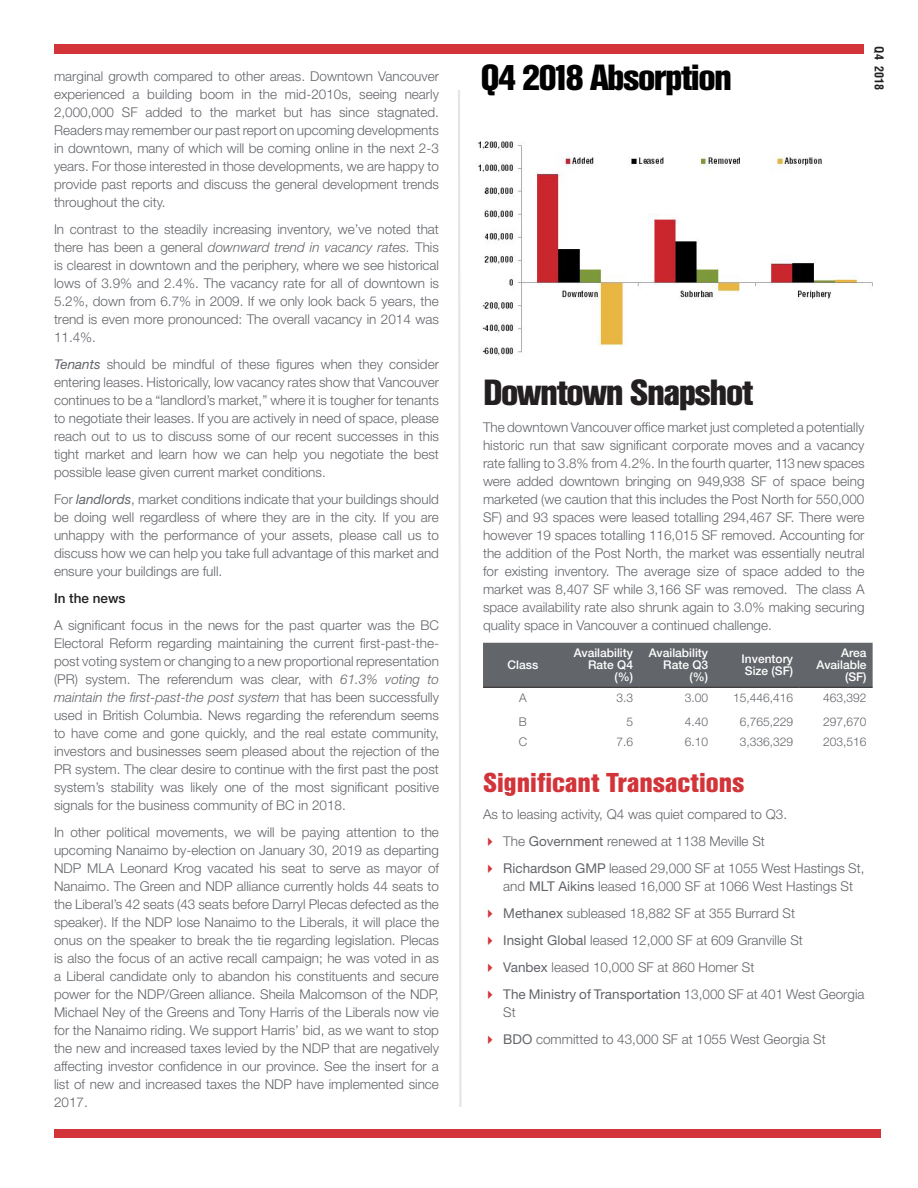
<style>
.page{position:relative;width:918px;height:1188px;background:#fff}
.page>*{position:absolute;margin:0;border:0;box-sizing:border-box;transform-origin:0 0}
.Helvetica_24pt_Light{font:700 36px "Helvetica Con BQ";letter-spacing:-.04em;color:#000}
.Helvetica_24pt_Light-2{font:700 36px "Helvetica Con BQ";letter-spacing:-.04em;color:#231f20}
.Helvetica_18pt_Light{font:700 27px "Helvetica Con BQ";color:#d23439}
._10pt_Triangle_Bulle{font:300 13.5px/18px "Helvetica Neue LT Std";color:#62656a;text-align:justify}
.Helvetica_10pt_Light{font:300 13.5px/18px "Helvetica Neue LT Std";color:#62656a;text-align:justify}
.t1{font:13.5px/18px "Helvetica Neue LT Std";color:#62656a}
._10pt_Triangle_Bulle-2{font:500 13.5px "Helvetica Neue LT Std";color:#231f20}
.Helvetica_Tables_8pt{font:500 12px/12px "Helvetica Neue LT Std";color:#fff;text-align:right}
.Helvetica_Tables_8pt-2{font:300 12px "Helvetica Neue LT Std";color:#62656a}
.t2{font:700 condensed 12px "Helvetica";letter-spacing:.01em;color:#231f20}
.s1{font-style:italic}
.s2{font-weight:400;font-style:italic}
.s3{font-weight:400}
.s4{font-weight:300}
</style>
<div class="page">
<div style="left:54px;top:44px;width:810px;height:9px;background:#d23439"></div>
<div style="left:54px;top:1129px;width:827px;height:9px;background:#d23439"></div>
<svg style="left:458px;top:90px;width:4px;height:1017px"></svg>
<div style="left:483px;top:643px;width:390px;height:44px;background:#62656a"></div>
<hr style="left:483px;top:687px;width:80px;height:1px;background:#231f20">
<hr style="left:563px;top:687px;width:76px;height:1px;background:#231f20">
<hr style="left:639px;top:687px;width:75px;height:1px;background:#231f20">
<hr style="left:714px;top:687px;width:85px;height:1px;background:#231f20">
<hr style="left:799px;top:687px;width:74px;height:1px;background:#231f20">
<img style="left:478px;top:141px;width:395px;height:214px">
<p class="_10pt_Triangle_Bulle" style="left:54px;top:67px;width:386px">marginal growth compared to other areas. Downtown Vancouver experienced a building boom in the mid-2010s, seeing nearly 2,000,000 SF added to the market but has since stagnated.<br>Readers may remember our past report on upcoming developments in downtown, many of which will be coming online in the next 2-3 years. For those interested in those developments, we are happy to provide past reports and discuss the general development trends throughout the city.</p>
<p class="_10pt_Triangle_Bulle" style="left:54px;top:220px;width:387px">In contrast to the steadily increasing inventory, we’ve noted that there has been a general <span class="s1">downward trend in vacancy rates.</span> This is clearest in downtown and the periphery, where we see historical lows of 3.9% and 2.4%. The vacancy rate for all of downtown is 5.2%, down from 6.7% in 2009. If we only look back 5 years, the trend is even more pronounced: The overall vacancy in 2014 was 11.4%.</p>
<p class="_10pt_Triangle_Bulle" style="left:54px;top:355px;width:387px"><span class="s2">Tenants</span> should be mindful of these figures when they consider entering leases. Historically, low vacancy rates show that Vancouver continues to be a “landlord’s market,” where it is tougher for tenants to negotiate their leases. If you are actively in need of space, please reach out to us to discuss some of our recent successes in this tight market and learn how we can help you negotiate the best possible lease given current market conditions.</p>
<p class="_10pt_Triangle_Bulle" style="left:54px;top:490px;width:387px">For <span class="s2">landlords</span>, market conditions indicate that your buildings should be doing well regardless of where they are in the city. If you are unhappy with the performance of your assets, please call us to discuss how we can help you take full advantage of this market and ensure your buildings are full.</p>
<p class="_10pt_Triangle_Bulle-2" style="left:54px;top:590px;width:73px">In the news</p>
<p class="_10pt_Triangle_Bulle" style="left:54px;top:616px;width:387px">A significant focus in the news for the past quarter was the BC Electoral Reform regarding maintaining the current first-past-the&shy;post voting system or changing to a new proportional representation (PR) system. The referendum was clear, with <span class="s1">61.3% voting to maintain the first-past-the post system</span> that has been successfully used in British Columbia. News regarding the referendum seems to have come and gone quickly, and the real estate community, investors and businesses seem pleased about the rejection of the PR system. The clear desire to continue with the first past the post system’s stability was likely one of the most significant positive signals for the business community of BC in 2018.</p>
<p class="_10pt_Triangle_Bulle" style="left:54px;top:823px;width:387px">In other political movements, we will be paying attention to the upcoming Nanaimo by-election on January 30, 2019 as departing NDP MLA Leonard Krog vacated his seat to serve as mayor of Nanaimo. The Green and NDP alliance currently holds 44 seats to the Liberal’s 42 seats (43 seats before Darryl Plecas defected as the speaker). If the NDP lose Nanaimo to the Liberals, it will place the onus on the speaker to break the tie regarding legislation. Plecas is also the focus of an active recall campaign; he was voted in as a Liberal candidate only to abandon his constituents and secure power for the NDP/Green alliance. Sheila Malcomson of the NDP, Michael Ney of the Greens and Tony Harris of the Liberals now vie for the Nanaimo riding. We support Harris’ bid, as we want to stop the new and increased taxes levied by the NDP that are negatively affecting investor confidence in our province. See the insert for a list of new and increased taxes the NDP have implemented since 2017.</p>
<p class="Helvetica_24pt_Light" style="left:481px;top:58px;width:253px">Q4 2018 Absorption</p>
<p class="t2" style="left:887px;top:46px;width:46px;rotate:90deg">Q4 2018</p>
<p class="Helvetica_24pt_Light-2" style="left:483px;top:373px;width:272px">Downtown Snapshot</p>
<p class="Helvetica_10pt_Light" style="left:483px;top:418px;width:383px">The downtown Vancouver office market just completed a potentially historic run that saw significant corporate moves and a vacancy rate falling to 3.8% from 4.2%. In the fourth quarter, 113 new spaces were added downtown bringing on 949,938 SF of space being marketed (we caution that this includes the Post North for 550,000<br>SF) and 93 spaces were leased totalling 294,467 SF. There were however 19 spaces totalling 116,015 SF removed. Accounting for the addition of the Post North, the market was essentially neutral for existing inventory. The average size of space added to the market was 8,407 SF while 3,166 SF was removed. The class A space availability rate also shrunk again to 3.0% making securing quality space in Vancouver a continued challenge.</p>
<p class="Helvetica_Tables_8pt" style="left:508px;top:659px;width:32px">Class</p>
<p class="Helvetica_Tables_8pt" style="left:574px;top:647px;width:61px">Availability<br>Rate Q4 (%)</p>
<p class="Helvetica_Tables_8pt" style="left:649px;top:647px;width:61px">Availability<br>Rate Q3 (%)</p>
<p class="Helvetica_Tables_8pt" style="left:742px;top:653px;width:53px;text-align:left">Inventory<br>Size (SF)</p>
<p class="Helvetica_Tables_8pt" style="left:817px;top:647px;width:52px">Area<br>Available (SF)</p>
<p class="Helvetica_Tables_8pt-2" style="left:519px;top:690px;width:9px">A</p>
<p class="Helvetica_Tables_8pt-2" style="left:616px;top:690px;width:18px">3.3</p>
<p class="Helvetica_Tables_8pt-2" style="left:685px;top:690px;width:25px">3.00</p>
<p class="Helvetica_Tables_8pt-2" style="left:733px;top:690px;width:62px">15,446,416</p>
<p class="Helvetica_Tables_8pt-2" style="left:823px;top:690px;width:45px">463,392</p>
<p class="Helvetica_Tables_8pt-2" style="left:519px;top:714px;width:10px">B</p>
<p class="Helvetica_Tables_8pt-2" style="left:626px;top:714px;width:8px">5</p>
<p class="Helvetica_Tables_8pt-2" style="left:685px;top:714px;width:25px">4.40</p>
<p class="Helvetica_Tables_8pt-2" style="left:740px;top:714px;width:55px">6,765,229</p>
<p class="Helvetica_Tables_8pt-2" style="left:823px;top:714px;width:45px">297,670</p>
<p class="Helvetica_Tables_8pt-2" style="left:519px;top:735px;width:10px">C</p>
<p class="Helvetica_Tables_8pt-2" style="left:616px;top:735px;width:18px">7.6</p>
<p class="Helvetica_Tables_8pt-2" style="left:685px;top:735px;width:25px">6.10</p>
<p class="Helvetica_Tables_8pt-2" style="left:740px;top:735px;width:55px">3,336,329</p>
<p class="Helvetica_Tables_8pt-2" style="left:823px;top:735px;width:45px">203,516</p>
<p class="Helvetica_18pt_Light" style="left:483px;top:768px;width:263px">Significant Transactions</p>
<p class="_10pt_Triangle_Bulle" style="left:483px;top:805px;width:306px">As to leasing activity, Q4 was quiet compared to Q3.</p>
<p class="_10pt_Triangle_Bulle" style="left:503px;top:832px;width:263px">The <span class="s3">Government</span> renewed at 1138 Meville St</p>
<p class="_10pt_Triangle_Bulle" style="left:503px;top:859px;width:363px"><span class="s3">Richardson GMP</span> leased 29,000 SF at 1055 West Hastings St, and <span class="s3">MLT Aikins</span> leased 16,000 SF at 1066 West Hastings St</p>
<p class="_10pt_Triangle_Bulle" style="left:503px;top:904px;width:293px"><span class="s3">Methanex</span> subleased 18,882 SF at 355 Burrard St</p>
<p class="_10pt_Triangle_Bulle" style="left:503px;top:931px;width:301px"><span class="s3">Insight Global</span> leased 12,000 SF at 609 Granville St</p>
<p class="_10pt_Triangle_Bulle" style="left:503px;top:958px;width:253px"><span class="s3">Vanbex</span> leased 10,000 SF at 860 Homer St</p>
<p class="t1" style="left:503px;top:985px;width:363px">The Ministry of Transportation <span class="s4">13,000 SF at 401 West Georgia<br>St</span></p>
<p class="_10pt_Triangle_Bulle" style="left:503px;top:1030px;width:324px"><span class="s3">BDO</span> committed to 43,000 SF at 1055 West Georgia St</p>
</div>
